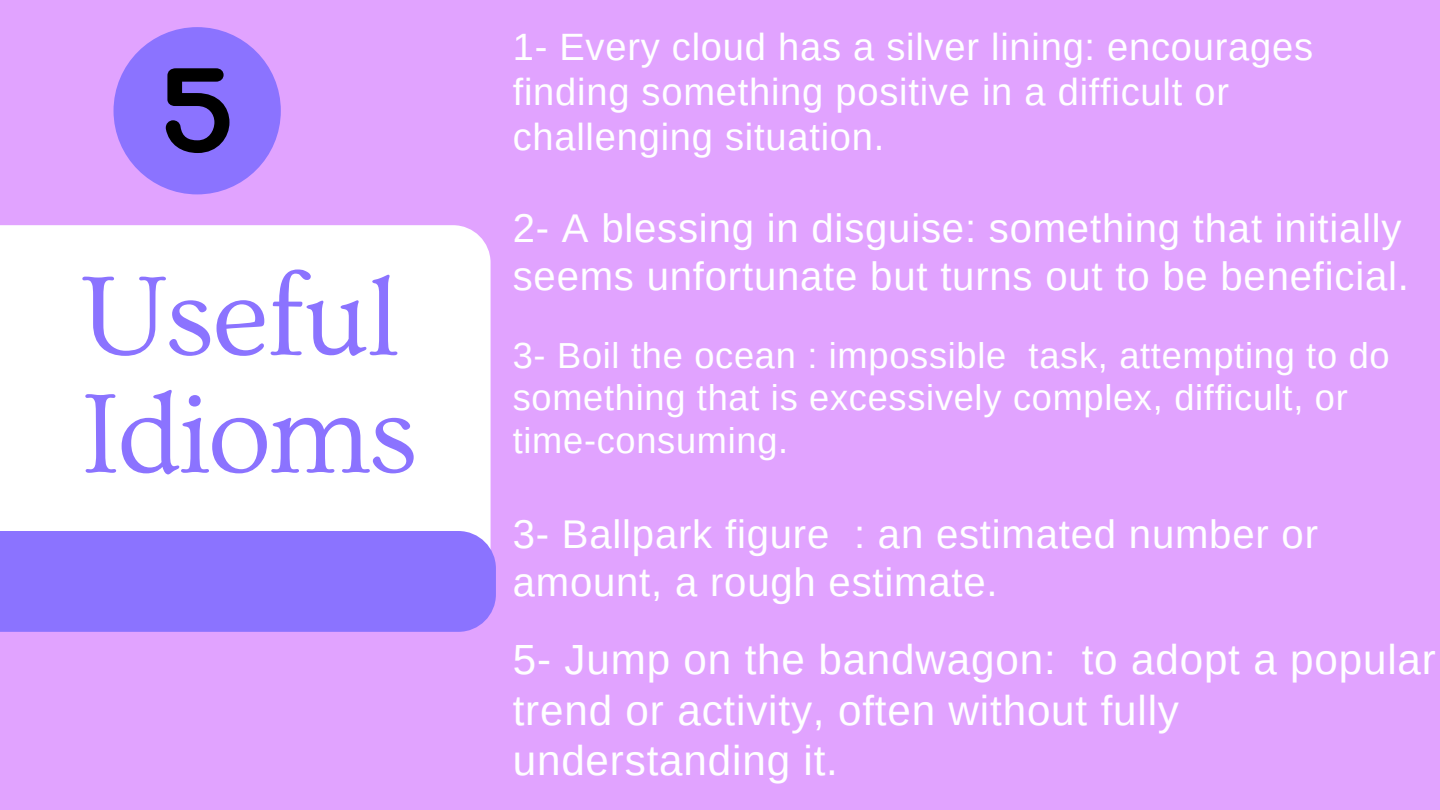
<style>
.page{position:relative;width:1440px;height:810px;background:#e1a3ff}
.page>*{position:absolute;margin:0;border:0;box-sizing:border-box;transform-origin:0 0}
.t1{font:117.5px/117.5px "Ovo";letter-spacing:-.025em;color:#8b73ff}
.t2{font:42.2px/50.2px "Arimo";letter-spacing:.02em;color:#fff}
.t3{font:40.1px/48px "Arimo";letter-spacing:.02em;color:#fff}
.t4{font:38.1px/45px "Arimo";letter-spacing:.02em;color:#fff}
.t5{font:36.2px/42.8px "Arimo";letter-spacing:.02em;color:#fff}
</style>
<div class="page">
<div style="left:0;top:225px;width:491px;height:306px;background:#fff"></div>
<div style="left:0;top:531px;width:496px;height:101px;background:#8b73ff"></div>
<div style="left:114px;top:27px;width:167px;height:167px;background:#8b73ff;border-radius:50%"></div>
<svg style="left:165px;top:68px;width:64px;height:85px"></svg>
<p class="t1" style="left:81px;top:260px;width:339px">Useful<br>Idioms</p>
<p class="t4" style="left:513px;top:24px;width:802px">1- Every cloud has a silver lining: encourages finding something positive in a difficult or challenging situation.</p>
<p class="t3" style="left:513px;top:204px;width:898px">2- A blessing in disguise: something that initially seems unfortunate but turns out to be beneficial.</p>
<p class="t5" style="left:513px;top:334px;width:878px">3- Boil the ocean : impossible task, attempting to do something that is excessively complex, difficult, or time-consuming.</p>
<p class="t3" style="left:513px;top:510px;width:807px">3- Ballpark figure : an estimated number or amount, a rough estimate.</p>
<p class="t2" style="left:513px;top:635px;width:925px">5- Jump on the bandwagon: to adopt a popular trend or activity, often without fully understanding it.</p>
</div>
